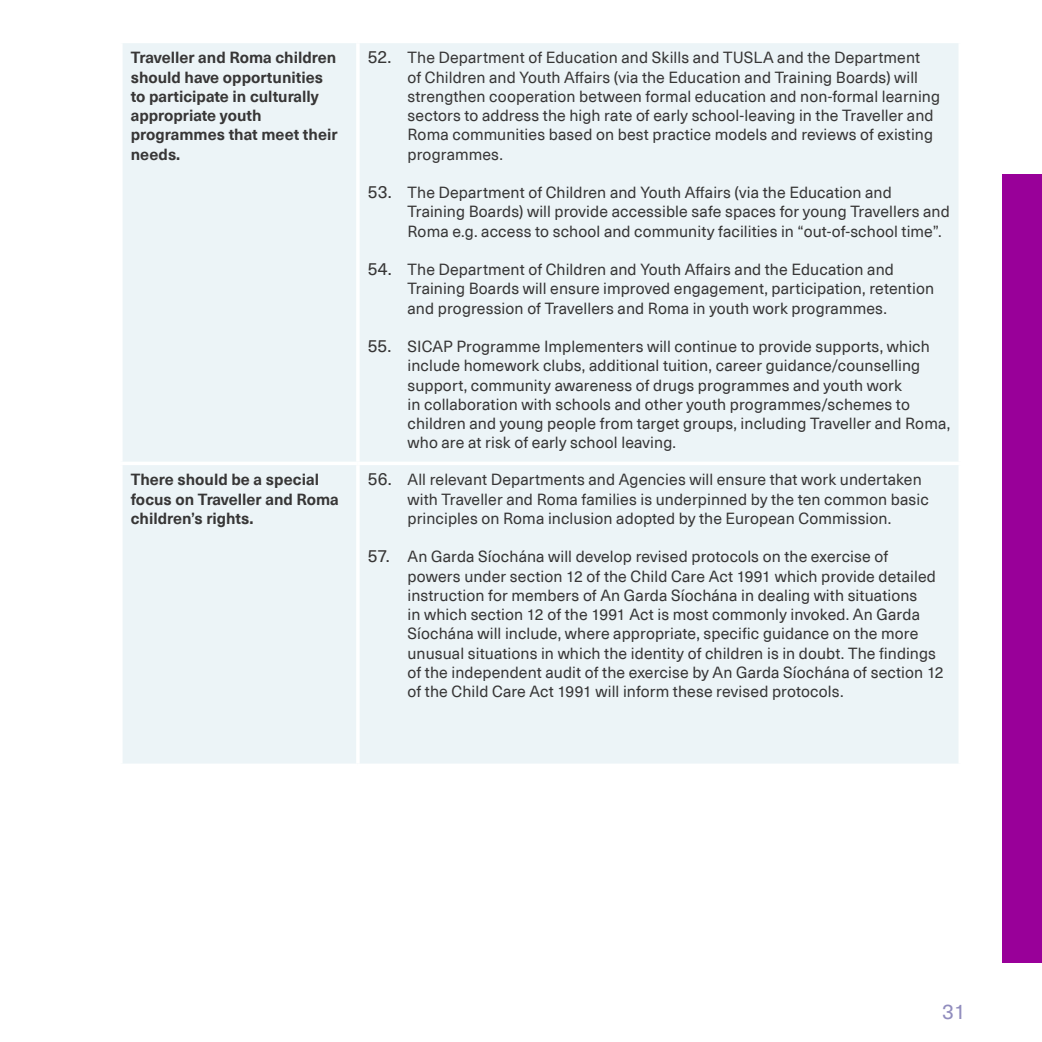
<style>
.page{position:relative;width:1042px;height:1042px;background:#fff}
.page>*{position:absolute;margin:0;border:0;box-sizing:border-box;transform-origin:0 0}
.t1{font:21px "Neue Haas Unica W1 G";color:#918dbe}
.t2{font:15.75px/19.2px "Neue Haas Unica Pro";letter-spacing:.01em;color:#373636}
.t3{font:700 15.75px/19.2px "Neue Haas Unica Pro";color:#373636}
.s1{font-size:17.5px}
</style>
<div class="page">
<div style="left:123px;top:43px;width:835px;height:720px;background:#ecf4f7"></div>
<hr style="left:356px;top:43px;width:4px;height:419px;background:#fff">
<hr style="left:356px;top:465px;width:4px;height:298px;background:#fff">
<hr style="left:119px;top:462px;width:239px;height:3px;background:#fff">
<hr style="left:358px;top:462px;width:604px;height:3px;background:#fff">
<div style="left:1002px;top:174px;width:40px;height:788px;background:#909"></div>
<p class="t3" style="left:131px;top:47px;width:208px">Traveller and Roma children should have opportunities to participate in culturally appropriate youth programmes that meet their needs.</p>
<p class="t2" style="left:407px;top:47px;width:534px;text-indent:-40px"><span class="s1">52.</span> The Department of Education and Skills and TUSLA and the Department<br>of Children and Youth Affairs (via the Education and Training Boards) will strengthen cooperation between formal education and non-formal learning sectors to address the high rate of early school-leaving in the Traveller and Roma communities based on best practice models and reviews of existing programmes.</p>
<p class="t2" style="left:407px;top:182px;width:544px;text-indent:-40px"><span class="s1">53.</span> The Department of Children and Youth Affairs (via the Education and<br>Training Boards) will provide accessible safe spaces for young Travellers and<br>Roma e.g. access to school and community facilities in “out-of-school time”.</p>
<p class="t2" style="left:407px;top:259px;width:528px;text-indent:-40px"><span class="s1">54.</span> The Department of Children and Youth Affairs and the Education and<br>Training Boards will ensure improved engagement, participation, retention and progression of Travellers and Roma in youth work programmes.</p>
<p class="t2" style="left:407px;top:336px;width:544px;text-indent:-40px"><span class="s1">55.</span> SICAP Programme Implementers will continue to provide supports, which include homework clubs, additional tuition, career guidance/counselling support, community awareness of drugs programmes and youth work<br>in collaboration with schools and other youth programmes/schemes to children and young people from target groups, including Traveller and Roma, who are at risk of early school leaving.</p>
<p class="t3" style="left:131px;top:469px;width:210px">There should be a special focus on Traveller and Roma children’s rights.</p>
<p class="t2" style="left:407px;top:469px;width:523px;text-indent:-40px"><span class="s1">56.</span> All relevant Departments and Agencies will ensure that work undertaken with Traveller and Roma families is underpinned by the ten common basic principles on Roma inclusion adopted by the European Commission.</p>
<p class="t2" style="left:407px;top:546px;width:538px;text-indent:-40px"><span class="s1">57.</span> An Garda Síochána will develop revised protocols on the exercise of powers under section 12 of the Child Care Act 1991 which provide detailed instruction for members of An Garda Síochána in dealing with situations<br>in which section 12 of the 1991 Act is most commonly invoked. An Garda Síochána will include, where appropriate, specific guidance on the more unusual situations in which the identity of children is in doubt. The findings of the independent audit of the exercise by An Garda Síochána of section 12 of the Child Care Act 1991 will inform these revised protocols.</p>
<h1 class="t1" style="left:942px;top:994px;width:25px">31</h1>
</div>
